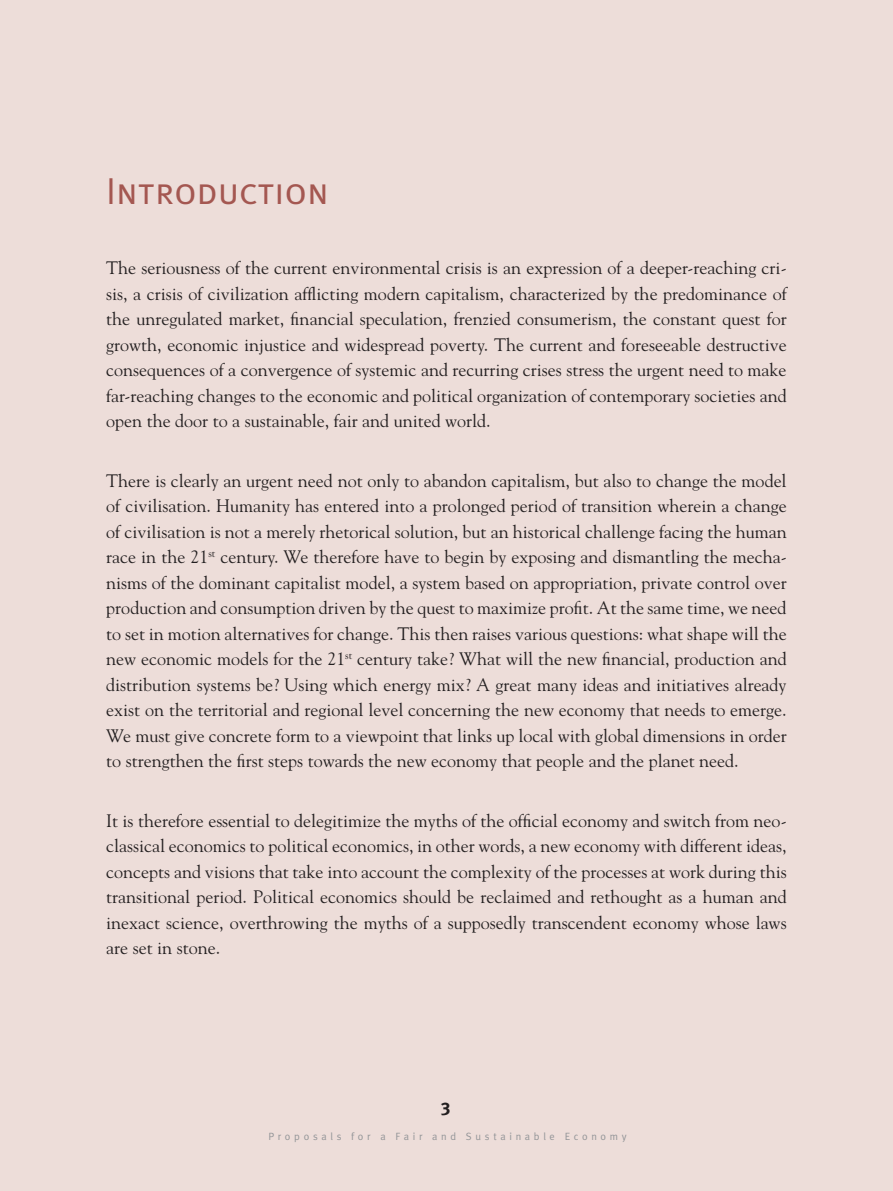
<style>
.page{position:relative;width:893px;height:1191px;background:#edddd9}
.page>*{position:absolute;margin:0;border:0;box-sizing:border-box;transform-origin:0 0}
.t1{font:37.5px "Meta Plus Normal Caps";color:#a45751}
.t2{font:18px/25.5px "Goudy";color:#231f20;text-align:justify}
.t3{font:10.5px "Meta Plus Normal";letter-spacing:.35em;color:#939598}
</style>
<div class="page">
<h1 class="t1" style="left:106px;top:169px;width:224px">Introduction</h1>
<p class="t2" style="left:106px;top:255px;width:682px">The seriousness of the current environmental crisis is an expression of a deeper-reaching cri&shy;sis, a crisis of civilization afflicting modern capitalism, characterized by the predominance of the unregulated market, financial speculation, frenzied consumerism, the constant quest for growth, economic injustice and widespread poverty. The current and foreseeable destructive consequences of a convergence of systemic and recurring crises stress the urgent need to make far-reaching changes to the economic and political organization of contemporary societies and open the door to a sustainable, fair and united world.</p>
<p class="t2" style="left:106px;top:467px;width:682px">There is clearly an urgent need not only to abandon capitalism, but also to change the model of civilisation. Humanity has entered into a prolonged period of transition wherein a change of civilisation is not a merely rhetorical solution, but an historical challenge facing the human race in the 21<sup>st</sup> century. We therefore have to begin by exposing and dismantling the mecha&shy;nisms of the dominant capitalist model, a system based on appropriation, private control over production and consumption driven by the quest to maximize profit. At the same time, we need to set in motion alternatives for change. This then raises various questions: what shape will the new economic models for the 21<sup>st</sup> century take? What will the new financial, production and distribution systems be? Using which energy mix? A great many ideas and initiatives already exist on the territorial and regional level concerning the new economy that needs to emerge.<br>We must give concrete form to a viewpoint that links up local with global dimensions in order to strengthen the first steps towards the new economy that people and the planet need.</p>
<p class="t2" style="left:106px;top:807px;width:682px">It is therefore essential to delegitimize the myths of the official economy and switch from neo&shy;classical economics to political economics, in other words, a new economy with different ideas, concepts and visions that take into account the complexity of the processes at work during this transitional period. Political economics should be reclaimed and rethought as a human and inexact science, overthrowing the myths of a supposedly transcendent economy whose laws are set in stone.</p>
<p class="t3" style="left:269px;top:1130px;width:360px">Proposals for a Fair and Sustainable Economy</p>
</div>
